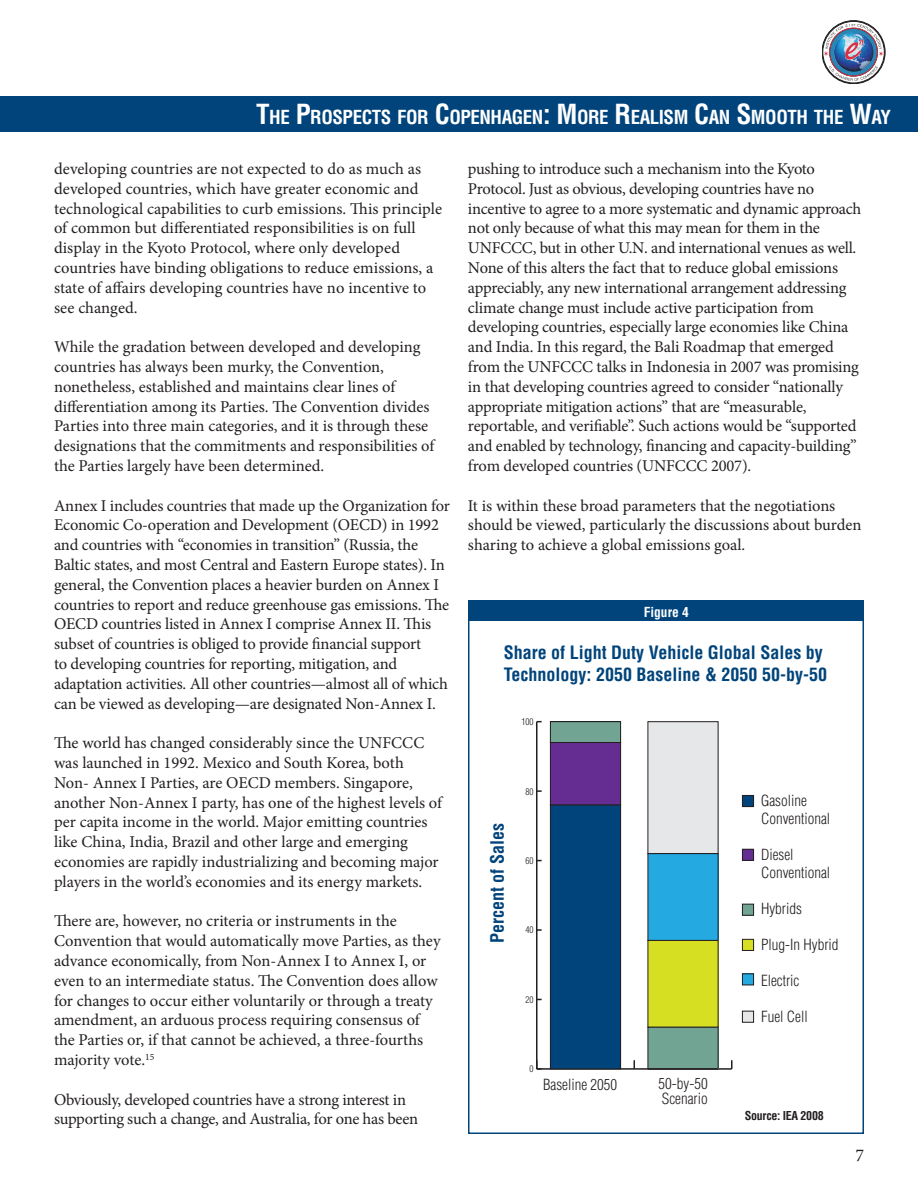
<style>
.page{position:relative;width:918px;height:1188px;background:#fff}
.page>*{position:absolute;margin:0;border:0;box-sizing:border-box;transform-origin:0 0}
.t1{font:700 condensed 18.9px "Helvetica";letter-spacing:-.025em;color:#fff}
.t2{font:700 condensed 18px/21.6px "Helvetica";color:#00447b}
.t3{font:18px "Minion Pro";color:#231f20}
.t4{font:16.5px/19.8px "Minion Pro";letter-spacing:-.01em;color:#231f20}
.t5{font:300 condensed 15px/18px "Helvetica";color:#231f20}
.t6{font:700 condensed 13.5px "Helvetica";color:#fff}
.t7{font:700 condensed 12px "Helvetica";letter-spacing:-.025em;color:#231f20}
.t8{font:300 condensed 9.15px "Helvetica";color:#231f20}
.s1{font-size:27px}
</style>
<div class="page">
<div style="left:0;top:96px;width:918px;height:35px;background:#00447b"></div>
<svg style="left:823px;top:21px;width:61px;height:62px"></svg>
<div style="left:823px;top:21px;width:61px;height:62px;border:1px solid #231f20;border-radius:50%"></div>
<svg style="left:829px;top:66px;width:49px;height:15px"></svg>
<img style="left:834px;top:60px;width:39px;height:12px">
<img style="left:824px;top:24px;width:59px;height:36px">
<hr style="left:537px;top:1068px;width:195px;height:2px;background:#231f20">
<svg style="left:731px;top:1060px;width:2px;height:9px"></svg>
<hr style="left:536px;top:722px;width:2px;height:347px;background:#231f20">
<svg style="left:536px;top:1060px;width:6px;height:10px"></svg>
<div style="left:648px;top:722px;width:70px;height:132px;background:#e6e7e9"></div>
<div style="left:648px;top:854px;width:70px;height:86px;background:#24aae1"></div>
<div style="left:648px;top:940px;width:70px;height:87px;background:#d6df21"></div>
<div style="left:550px;top:722px;width:71px;height:21px;background:#71a492"></div>
<div style="left:550px;top:721px;width:71px;height:22px;border:1px solid #231f20"></div>
<div style="left:648px;top:1027px;width:70px;height:42px;background:#71a492"></div>
<div style="left:648px;top:1027px;width:70px;height:42px;border:1px solid #231f20"></div>
<div style="left:550px;top:743px;width:71px;height:62px;background:#652d91"></div>
<div style="left:550px;top:742px;width:71px;height:63px;border:1px solid #231f20"></div>
<div style="left:550px;top:805px;width:71px;height:264px;background:#00447b"></div>
<div style="left:550px;top:805px;width:71px;height:264px;border:1px solid #231f20"></div>
<div style="left:742px;top:974px;width:12px;height:11px;background:#24aae1"></div>
<div style="left:742px;top:973px;width:12px;height:12px;border:1px solid #231f20"></div>
<div style="left:742px;top:849px;width:12px;height:11px;background:#652d91"></div>
<div style="left:742px;top:849px;width:12px;height:12px;border:1px solid #231f20"></div>
<div style="left:742px;top:795px;width:12px;height:12px;background:#00447b"></div>
<div style="left:742px;top:795px;width:12px;height:12px;border:1px solid #231f20"></div>
<div style="left:742px;top:904px;width:12px;height:11px;background:#71a492"></div>
<div style="left:742px;top:904px;width:12px;height:12px;border:1px solid #231f20"></div>
<div style="left:742px;top:939px;width:12px;height:11px;background:#d6df21"></div>
<div style="left:742px;top:939px;width:12px;height:12px;border:1px solid #231f20"></div>
<div style="left:742px;top:1011px;width:12px;height:11px;background:#e6e7e9"></div>
<div style="left:742px;top:1011px;width:12px;height:12px;border:1px solid #231f20"></div>
<div style="left:468px;top:600px;width:396px;height:534px;border:2px solid #00447b"></div>
<div style="left:469px;top:600px;width:395px;height:21px;background:#00447b"></div>
<p class="t1" style="left:256px;top:109px;width:636px"><span class="s1">T</span>HE <span class="s1">P</span>ROSPECTS FOR <span class="s1">C</span>OPENHAGEN<span class="s1">: M</span>ORE <span class="s1">R</span>EALISM <span class="s1">C</span>AN <span class="s1">S</span>MOOTH THE <span class="s1">W</span>AY</p>
<p class="t4" style="left:54px;top:160px;width:390px">developing countries are not expected to do as much as developed countries, which have greater economic and technological capabilities to curb emissions. This principle of common but differentiated responsibilities is on full display in the Kyoto Protocol, where only developed countries have binding obligations to reduce emissions, a state of affairs developing countries have no incentive to see changed.</p>
<p class="t4" style="left:54px;top:338px;width:382px">While the gradation between developed and developing countries has always been murky, the Convention, nonetheless, established and maintains clear lines of differentiation among its Parties. The Convention divides Parties into three main categories, and it is through these designations that the commitments and responsibilities of the Parties largely have been determined.</p>
<p class="t4" style="left:54px;top:497px;width:397px">Annex I includes countries that made up the Organization for Economic Co-operation and Development (OECD) in 1992 and countries with “economies in transition” (Russia, the Baltic states, and most Central and Eastern Europe states). In general, the Convention places a heavier burden on Annex I countries to report and reduce greenhouse gas emissions. The OECD countries listed in Annex I comprise Annex II. This subset of countries is obliged to provide financial support<br>to developing countries for reporting, mitigation, and adaptation activities. All other countries—almost all of which can be viewed as developing—are designated Non-Annex I.</p>
<p class="t4" style="left:54px;top:734px;width:390px">The world has changed considerably since the UNFCCC was launched in 1992. Mexico and South Korea, both Non- Annex I Parties, are OECD members. Singapore, another Non-Annex I party, has one of the highest levels of per capita income in the world. Major emitting countries like China, India, Brazil and other large and emerging economies are rapidly industrializing and becoming major players in the world’s economies and its energy markets.</p>
<p class="t4" style="left:54px;top:913px;width:388px">There are, however, no criteria or instruments in the Convention that would automatically move Parties, as they advance economically, from Non-Annex I to Annex I, or even to an intermediate status. The Convention does allow for changes to occur either voluntarily or through a treaty amendment, an arduous process requiring consensus of the Parties or, if that cannot be achieved, a three-fourths majority vote.<sup>15</sup></p>
<p class="t4" style="left:54px;top:1091px;width:366px">Obviously, developed countries have a strong interest in supporting such a change, and Australia, for one has been</p>
<p class="t4" style="left:468px;top:160px;width:395px">pushing to introduce such a mechanism into the Kyoto Protocol. Just as obvious, developing countries have no incentive to agree to a more systematic and dynamic approach not only because of what this may mean for them in the UNFCCC, but in other U.N. and international venues as well.<br>None of this alters the fact that to reduce global emissions appreciably, any new international arrangement addressing climate change must include active participation from developing countries, especially large economies like China and India. In this regard, the Bali Roadmap that emerged from the UNFCCC talks in Indonesia in 2007 was promising in that developing countries agreed to consider “nationally appropriate mitigation actions” that are “measurable, reportable, and verifiable”. Such actions would be “supported and enabled by technology, financing and capacity-building” from developed countries (UNFCCC 2007).</p>
<p class="t4" style="left:468px;top:497px;width:395px">It is within these broad parameters that the negotiations should be viewed, particularly the discussions about burden sharing to achieve a global emissions goal.</p>
<p class="t6" style="left:644px;top:607px;width:47px">Figure 4</p>
<p class="t2" style="left:504px;top:643px;width:325px">Share of Light Duty Vehicle Global Sales by<br>Technology: 2050 Baseline &amp; 2050 50-by-50</p>
<p class="t8" style="left:522px;top:718px;width:14px">100</p>
<p class="t8" style="left:526px;top:788px;width:10px">80</p>
<p class="t5" style="left:761px;top:793px;width:71px">Gasoline<br>Conventional</p>
<p class="t5" style="left:761px;top:847px;width:71px">Diesel<br>Conventional</p>
<p class="t5" style="left:761px;top:901px;width:42px">Hybrids</p>
<p class="t5" style="left:761px;top:937px;width:79px">Plug-In Hybrid</p>
<p class="t5" style="left:761px;top:973px;width:40px">Electric</p>
<p class="t5" style="left:761px;top:1009px;width:48px">Fuel Cell</p>
<p class="t2" style="left:488px;top:943px;width:122px;rotate:-90deg">Percent of Sales</p>
<p class="t8" style="left:526px;top:857px;width:10px">60</p>
<p class="t8" style="left:526px;top:927px;width:10px">40</p>
<p class="t8" style="left:526px;top:996px;width:10px">20</p>
<p class="t8" style="left:530px;top:1065px;width:6px">0</p>
<p class="t5" style="left:543px;top:1076px;width:76px">Baseline 2050</p>
<p class="t5" style="left:659px;top:1077px;width:51px;line-height:15px">50-by-50<br>Scenario</p>
<p class="t7" style="left:745px;top:1111px;width:80px">Source: IEA 2008</p>
<p class="t3" style="left:855px;top:1148px;width:10px">7</p>
</div>
